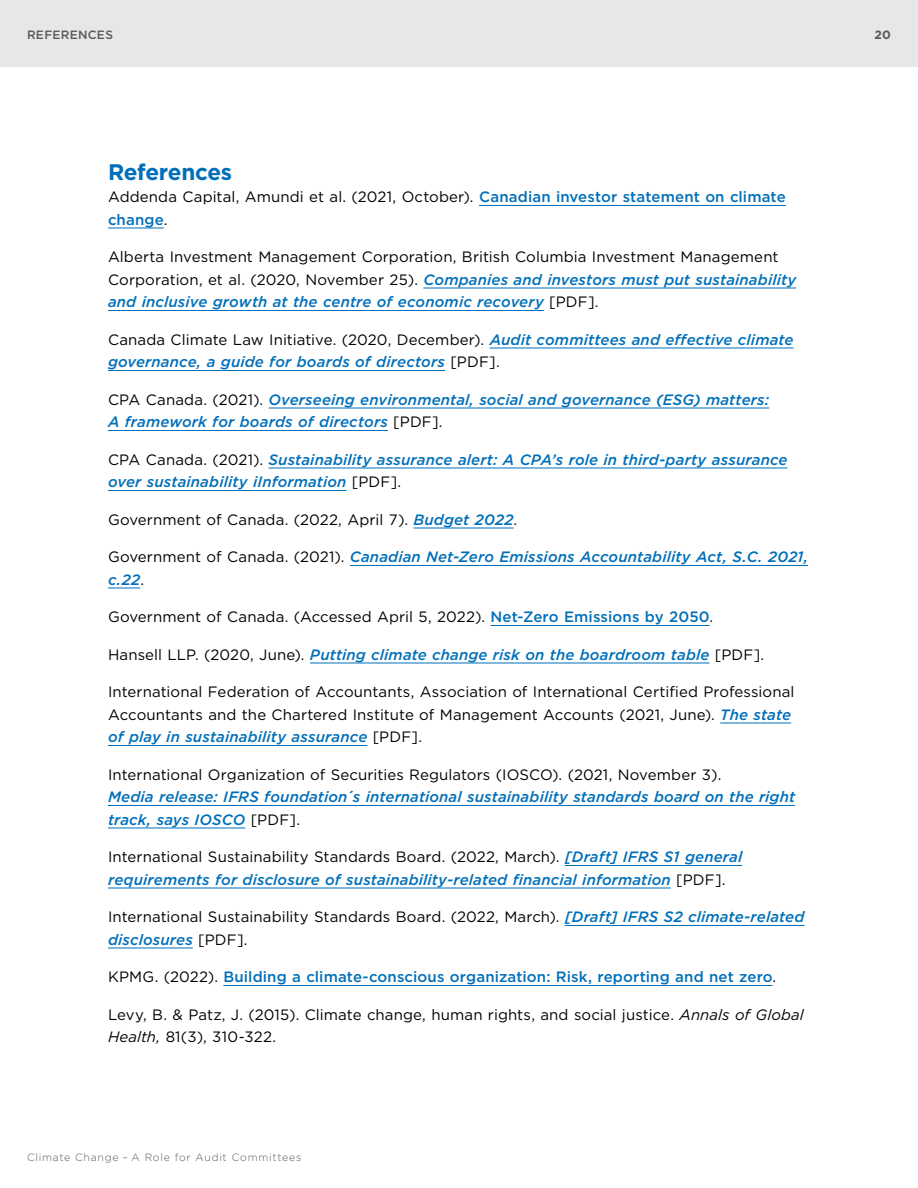
<style>
.page{position:relative;width:918px;height:1188px;background:#fff}
.page>*{position:absolute;margin:0;border:0;box-sizing:border-box;transform-origin:0 0}
.t1{font:700 22.5px "Gotham";letter-spacing:-.015em;color:#006fba}
.t2{font:italic 500 15px/22.5px "Gotham";letter-spacing:.01em;color:#006fba}
.t3{font:15px/22.5px "Gotham";letter-spacing:.005em;color:#000}
.t4{font:500 15px "Gotham";letter-spacing:.005em;color:#006fba}
.t5{font:500 12px "Gotham";letter-spacing:.025em;color:#58595b}
.t6{font:700 12px "Gotham";color:#58595b}
.t7{font:300 10.5px "Gotham";letter-spacing:.07em;color:#58595b}
.s1{font-weight:500;color:#006fba}
.s2{font-weight:500;font-style:italic;color:#006fba}
.s3{font-weight:400;font-style:normal;color:#000}
.s4{font-weight:400;color:#000}
.s5{font-style:italic}
</style>
<div class="page">
<hr style="left:479px;top:205px;width:307px;height:1px;background:#006fba">
<hr style="left:108px;top:228px;width:56px;height:1px;background:#006fba">
<hr style="left:423px;top:288px;width:373px;height:1px;background:#006fba">
<hr style="left:108px;top:310px;width:436px;height:1px;background:#006fba">
<hr style="left:490px;top:348px;width:304px;height:1px;background:#006fba">
<hr style="left:108px;top:370px;width:337px;height:1px;background:#006fba">
<hr style="left:269px;top:408px;width:500px;height:1px;background:#006fba">
<hr style="left:108px;top:430px;width:280px;height:1px;background:#006fba">
<hr style="left:269px;top:468px;width:519px;height:1px;background:#006fba">
<hr style="left:108px;top:490px;width:239px;height:1px;background:#006fba">
<hr style="left:414px;top:528px;width:100px;height:1px;background:#006fba">
<hr style="left:350px;top:565px;width:458px;height:1px;background:#006fba">
<hr style="left:108px;top:588px;width:32px;height:1px;background:#006fba">
<hr style="left:491px;top:625px;width:219px;height:1px;background:#006fba">
<hr style="left:310px;top:663px;width:399px;height:1px;background:#006fba">
<hr style="left:720px;top:723px;width:71px;height:1px;background:#006fba">
<hr style="left:108px;top:745px;width:259px;height:1px;background:#006fba">
<hr style="left:108px;top:805px;width:687px;height:1px;background:#006fba">
<hr style="left:108px;top:828px;width:137px;height:1px;background:#006fba">
<hr style="left:565px;top:865px;width:177px;height:1px;background:#006fba">
<hr style="left:108px;top:888px;width:563px;height:1px;background:#006fba">
<hr style="left:565px;top:925px;width:239px;height:1px;background:#006fba">
<hr style="left:108px;top:948px;width:85px;height:1px;background:#006fba">
<hr style="left:223px;top:985px;width:550px;height:1px;background:#006fba">
<div style="left:0;top:0;width:918px;height:68px;background:#e6e7e8"></div>
<p class="t5" style="left:27px;top:26px;width:88px">references</p>
<p class="t6" style="left:875px;top:26px;width:18px">20</p>
<h1 class="t1" style="left:108px;top:157px;width:126px">References</h1>
<p class="t3" style="left:108px;top:186px;width:679px">Addenda Capital, Amundi et al. (2021, October). <span class="s1">canadian investor statement on climate change</span>.</p>
<p class="t3" style="left:108px;top:246px;width:690px">Alberta Investment Management Corporation, British Columbia Investment Management<br>Corporation, et al. (2020, November 25). <span class="s2">Companies and investors must put sustainability and inclusive growth at the centre of economic recovery</span> [PDF].</p>
<p class="t2" style="left:108px;top:328px;width:687px"><span class="s3">Canada Climate Law Initiative. (2020, December).</span> Audit committees and effective climate governance, a guide for boards of directors <span class="s3">[PDF].</span></p>
<p class="t2" style="left:108px;top:388px;width:663px"><span class="s3">CPA Canada. (2021).</span> Overseeing environmental, social and governance (ESG) matters:<br>A framework for boards of directors <span class="s3">[PDF].</span></p>
<p class="t2" style="left:108px;top:448px;width:681px"><span class="s3">CPA Canada. (2021).</span> Sustainability assurance alert: A CPA’s role in third-party assurance over sustainability iInformation <span class="s3">[PDF].</span></p>
<p class="t3" style="left:108px;top:508px;width:411px">Government of Canada. (2022, April 7). <span class="s2">Budget 2022</span>.</p>
<p class="t2" style="left:108px;top:546px;width:702px"><span class="s3">Government of Canada. (2021).</span> Canadian Net-Zero Emissions Accountability Act, S.C. 2021, c.22<span class="s3">.</span></p>
<p class="t3" style="left:108px;top:606px;width:607px">Government of Canada. (Accessed April 5, 2022). <span class="s1">net-Zero emissions by 2050</span>.</p>
<p class="t2" style="left:108px;top:643px;width:658px"><span class="s3">Hansell LLP. (2020, June).</span> Putting climate change risk on the boardroom table <span class="s3">[PDF].</span></p>
<p class="t3" style="left:108px;top:681px;width:688px">International Federation of Accountants, Association of International Certified Professional<br>Accountants and the Chartered Institute of Management Accounts (2021, June). <span class="s2">The state of play in sustainability assurance</span> [PDF].</p>
<p class="t2" style="left:108px;top:763px;width:689px"><span class="s3">International Organization of Securities Regulators (IOSCO). (2021, November 3).<br></span>Media release: IFRS foundation´s international sustainability standards board on the right track, says IOSCO <span class="s3">[PDF].</span></p>
<p class="t2" style="left:108px;top:846px;width:636px"><span class="s3">International Sustainability Standards Board. (2022, March).</span> [Draft] IFRS S1 general requirements for disclosure of sustainability-related financial information <span class="s3">[PDF].</span></p>
<p class="t3" style="left:108px;top:906px;width:698px">International Sustainability Standards Board. (2022, March). <span class="s2">[Draft] IFRS S2 climate-related disclosures</span> [PDF].</p>
<p class="t4" style="left:108px;top:967px;width:670px"><span class="s4">KPMG. (2022).</span> Building a climate-conscious organization: risk, reporting and net zero<span class="s4">.</span></p>
<p class="t3" style="left:108px;top:1003px;width:697px">Levy, B. &amp; Patz, J. (2015). Climate change, human rights, and social justice. <span class="s5">Annals of Global<br>Health,</span> 81(3), 310-322.</p>
<p class="t7" style="left:27px;top:1151px;width:276px">Climate Change – A Role for Audit Committees</p>
</div>
